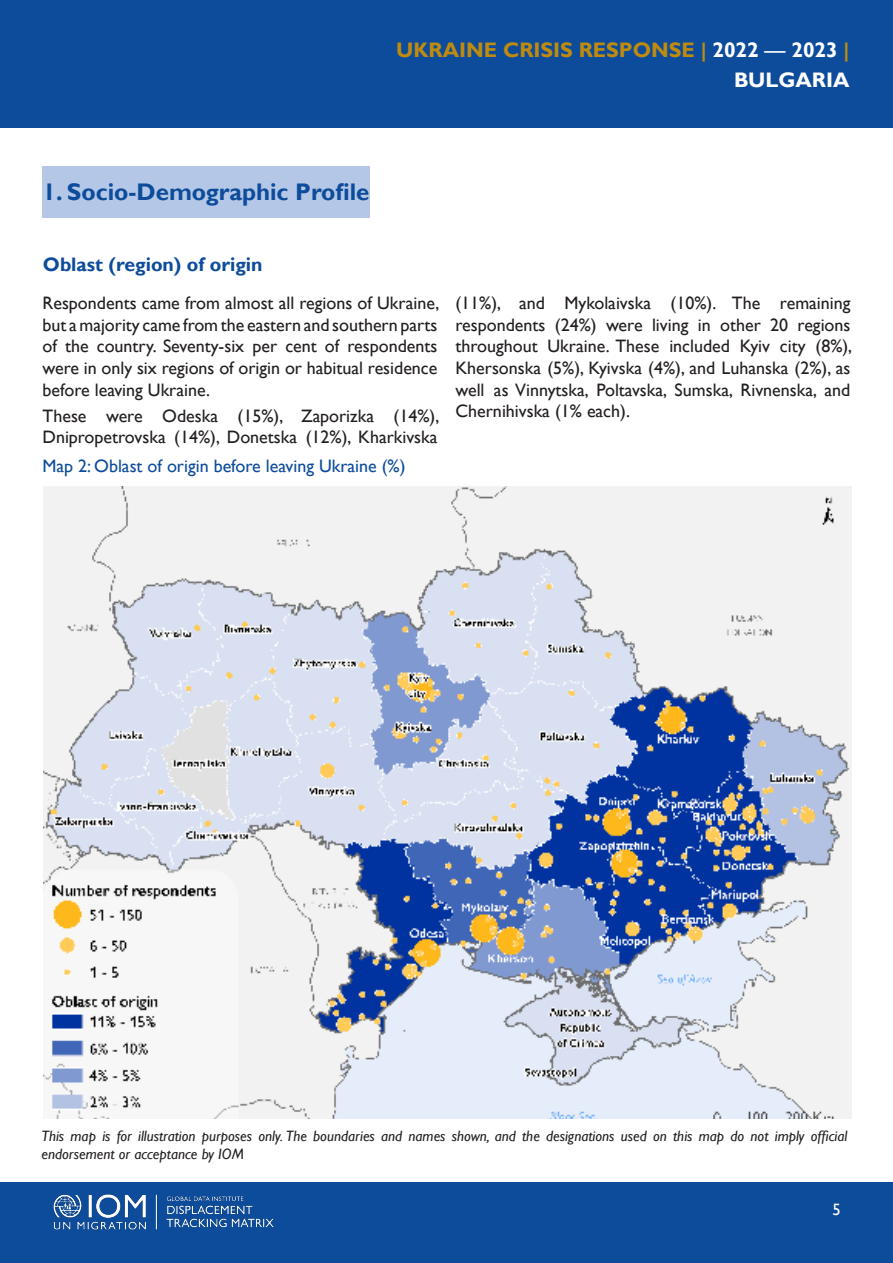
<style>
.page{position:relative;width:893px;height:1263px;background:#fff}
.page>*{position:absolute;margin:0;border:0;box-sizing:border-box;transform-origin:0 0}
.Main_title{font:700 24px "Gill Sans";color:#0d4c9b}
.t1{font:700 21px/30px "Gill Sans";color:#bf8b0f;text-align:right}
.Sub_heading{font:700 19.5px "Gill Sans";color:#0d4c9b}
.t2{font:18px/21.6px "Gill Sans";color:#231f20;text-align:justify}
.t3{font:18px "Gill Sans";color:#0d4c9b}
.t4{font:16.5px "Gill Sans";color:#fff}
.t5{font:italic 15px/18px "Gill Sans";color:#231f20}
.s1{color:#fff}
.s2{font-weight:400;color:#fff}
</style>
<div class="page">
<div style="left:0;top:0;width:893px;height:128px;background:#0d4c9b"></div>
<div style="left:0;top:1182px;width:893px;height:81px;background:#0d4c9b"></div>
<img style="left:53px;top:1194px;width:221px;height:36px">
<div style="left:43px;top:166px;width:327px;height:51px;background:#b4c7e7"></div>
<img style="left:44px;top:487px;width:807px;height:631px">
<p class="t1" style="left:396px;top:35px;width:455px">UKRAINE CRISIS RESPONSE | <span class="s1">2022</span> <span class="s2">—</span> <span class="s1">2023</span> |<br><span class="s1">BULGARIA</span></p>
<p class="Main_title" style="left:43px;top:177px;width:328px">1. Socio-Demographic Profile</p>
<p class="Sub_heading" style="left:43px;top:252px;width:221px">Oblast (region) of origin</p>
<p class="t2" style="left:43px;top:293px;width:398px">Respondents came from almost all regions of Ukraine, but a majority came from the eastern and southern parts of the country. Seventy-six per cent of respondents were in only six regions of origin or habitual residence before leaving Ukraine.</p>
<p class="t2" style="left:43px;top:405px;width:398px">These were Odeska (15%), Zaporizka (14%),<br>Dnipropetrovska (14%), Donetska (12%), Kharkivska</p>
<p class="t3" style="left:43px;top:455px;width:365px">Map 2: Oblast of origin before leaving Ukraine (%)</p>
<p class="t2" style="left:455px;top:293px;width:398px">(11%), and Mykolaivska (10%). The remaining respondents (24%) were living in other 20 regions throughout Ukraine. These included Kyiv city (8%), Khersonska (5%), Kyivska (4%), and Luhanska (2%), as well as Vinnytska, Poltavska, Sumska, Rivnenska, and Chernihivska (1% each).</p>
<p class="t5" style="left:41px;top:1127px;width:807px">This map is for illustration purposes only. The boundaries and names shown, and the designations used on this map do not imply official endorsement or acceptance by IOM</p>
<p class="t4" style="left:832px;top:1200px;width:10px">5</p>
</div>
